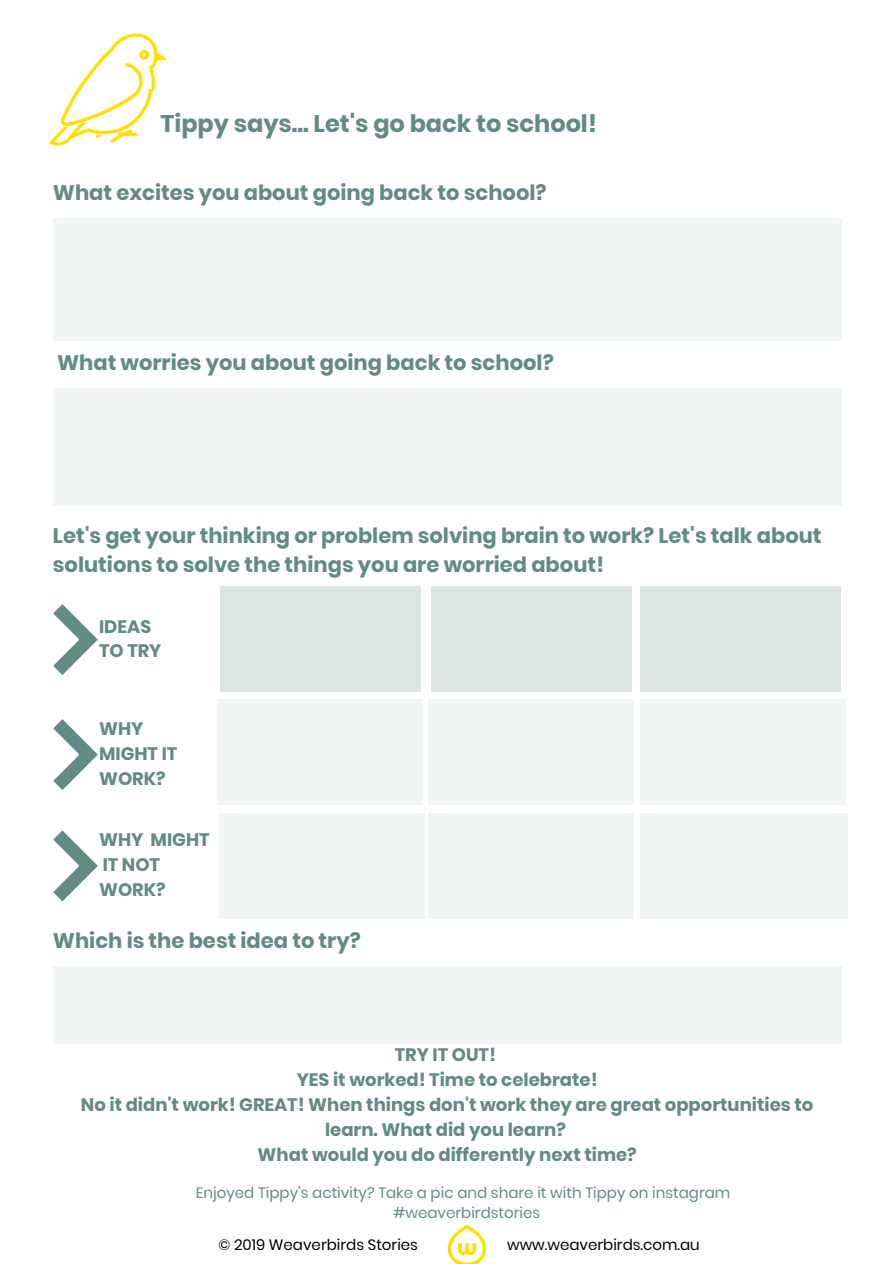
<style>
.page{position:relative;width:894px;height:1264px;background:#fff}
.page>*{position:absolute;margin:0;border:0;box-sizing:border-box;transform-origin:0 0}
.t1{font:700 24px "Poppins";color:#628b86}
.t2{font:700 21px/29px "Poppins";color:#628b86}
.t3{font:700 18px/24.8px "Poppins";color:#628b86}
.t4{font:15px/20.2px "Poppins";color:#628b86;text-align:center}
.t5{font:15px "Poppins";color:#000}
</style>
<div class="page">
<img style="left:49px;top:33px;width:118px;height:113px">
<div style="left:53px;top:218px;width:788px;height:122px;background:#f1f4f4"></div>
<div style="left:53px;top:388px;width:788px;height:118px;background:#f1f4f4"></div>
<div style="left:640px;top:587px;width:200px;height:105px;background:#dde5e4"></div>
<div style="left:640px;top:813px;width:207px;height:105px;background:#f1f4f4"></div>
<div style="left:640px;top:699px;width:205px;height:106px;background:#f1f4f4"></div>
<div style="left:53px;top:966px;width:788px;height:78px;background:#f1f4f4"></div>
<svg style="left:53px;top:604px;width:45px;height:71px"></svg>
<svg style="left:53px;top:719px;width:45px;height:71px"></svg>
<svg style="left:53px;top:830px;width:45px;height:71px"></svg>
<div style="left:430px;top:587px;width:201px;height:105px;background:#dde5e4"></div>
<div style="left:220px;top:587px;width:200px;height:105px;background:#dde5e4"></div>
<div style="left:428px;top:813px;width:205px;height:105px;background:#f1f4f4"></div>
<div style="left:220px;top:813px;width:205px;height:105px;background:#f1f4f4"></div>
<div style="left:428px;top:699px;width:205px;height:106px;background:#f1f4f4"></div>
<div style="left:218px;top:699px;width:204px;height:106px;background:#f1f4f4"></div>
<img style="left:447px;top:1225px;width:40px;height:38px">
<p class="t1" style="left:160px;top:107px;width:438px">Tippy says... Let's go back to school!</p>
<p class="t2" style="left:53px;top:178px;width:495px">What excites you about going back to school?</p>
<p class="t2" style="left:57px;top:348px;width:498px">What worries you about going back to school?</p>
<p class="t2" style="left:53px;top:521px;width:770px">Let's get your thinking or problem solving brain to work? Let's talk about solutions to solve the things you are worried about!</p>
<p class="t3" style="left:99px;top:614px;width:64px">IDEAS<br>TO TRY</p>
<p class="t3" style="left:99px;top:716px;width:80px">WHY<br>MIGHT IT<br>WORK?</p>
<p class="t3" style="left:99px;top:827px;width:112px">WHY MIGHT<br>IT NOT<br>WORK?</p>
<p class="t2" style="left:53px;top:926px;width:309px">Which is the best idea to try?</p>
<p class="t3" style="left:81px;top:1042px;width:733px;text-align:center">TRY IT OUT!<br>YES it worked! Time to celebrate!<br>No it didn't work! GREAT! When things don't work they are great opportunities to learn. What did you learn?<br>What would you do differently next time?</p>
<p class="t4" style="left:196px;top:1182px;width:536px">Enjoyed Tippy's activity? Take a pic and share it with Tippy on instagram #weaverbirdstories</p>
<p class="t5" style="left:218px;top:1234px;width:201px">© 2019 Weaverbirds Stories</p>
<p class="t5" style="left:507px;top:1234px;width:194px">www.weaverbirds.com.au</p>
</div>
